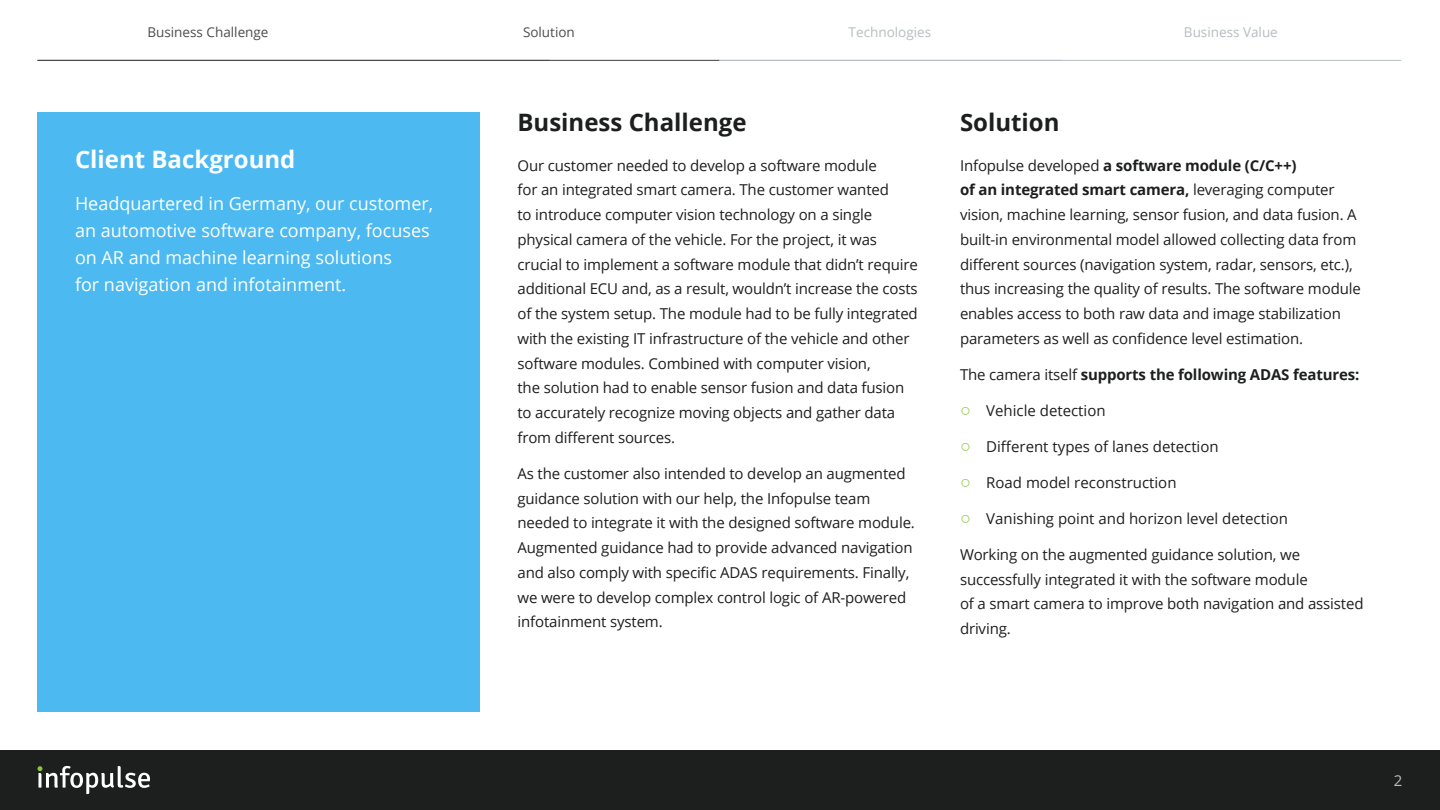
<style>
.page{position:relative;width:1440px;height:810px;background:#fff}
.page>*{position:absolute;margin:0;border:0;box-sizing:border-box;transform-origin:0 0}
.t1{font:700 24px "Open Sans";color:#1d1e1e}
.t2{font:700 24px "Open Sans";color:#fff}
.t3{font:18px/27px "Open Sans";color:#fff}
.t4{font:15px/24.8px "Open Sans";letter-spacing:-.01em;color:#1d1e1e}
.t5{font:700 15px "Open Sans";letter-spacing:-.01em;color:#1d1e1e}
.t6{font:15px "Open Sans";color:#b5bec0}
.t7{font:13.5px "Open Sans";color:#4b4d4d}
.t8{font:13.5px "Open Sans";color:#b5bec0}
.s1{font-weight:700}
.s2{font-weight:400}
.s3{font-family:"Arial";font-size:18px;color:#8bc53f}
</style>
<div class="page">
<div style="left:0;top:750px;width:1440px;height:60px;background:#1d1e1e"></div>
<svg style="left:37px;top:766px;width:113px;height:28px"></svg>
<div style="left:38px;top:112px;width:442px;height:600px;background:#4cb9f1"></div>
<hr style="left:38px;top:60px;width:340px;height:1px;background:#4b4d4d">
<hr style="left:378px;top:60px;width:341px;height:1px;background:#4b4d4d">
<hr style="left:719px;top:60px;width:341px;height:1px;background:#b5bec0">
<hr style="left:1060px;top:60px;width:341px;height:1px;background:#b5bec0">
<p class="t7" style="left:147px;top:22px;width:123px">Business Challenge</p>
<p class="t7" style="left:523px;top:22px;width:53px">Solution</p>
<p class="t8" style="left:849px;top:22px;width:84px">Technologies</p>
<p class="t8" style="left:1184px;top:22px;width:95px">Business Value</p>
<h1 class="t2" style="left:75px;top:143px;width:222px">Client Background</h1>
<p class="t3" style="left:75px;top:190px;width:360px">Headquartered in Germany, our customer, an automotive software company, focuses on AR and machine learning solutions<br>for navigation and infotainment.</p>
<h1 class="t1" style="left:518px;top:105px;width:231px">Business Challenge</h1>
<p class="t4" style="left:518px;top:152px;width:402px">Our customer needed to develop a software module<br>for an integrated smart camera. The customer wanted<br>to introduce computer vision technology on a single physical camera of the vehicle. For the project, it was crucial to implement a software module that didn’t require additional ECU and, as a result, wouldn’t increase the costs of the system setup. The module had to be fully integrated with the existing IT infrastructure of the vehicle and other software modules. Combined with computer vision,<br>the solution had to enable sensor fusion and data fusion to accurately recognize moving objects and gather data from different sources.</p>
<p class="t4" style="left:518px;top:461px;width:399px">As the customer also intended to develop an augmented guidance solution with our help, the Infopulse team needed to integrate it with the designed software module.<br>Augmented guidance had to provide advanced navigation and also comply with specific ADAS requirements. Finally, we were to develop complex control logic of AR-powered infotainment system.</p>
<h1 class="t1" style="left:960px;top:105px;width:101px">Solution</h1>
<p class="t4" style="left:960px;top:152px;width:402px">Infopulse developed <span class="s1">a software module (С/С++)<br>of an integrated smart camera,</span> leveraging computer vision, machine learning, sensor fusion, and data fusion. A built-in environmental model allowed collecting data from different sources (navigation system, radar, sensors, etc.), thus increasing the quality of results. The software module enables access to both raw data and image stabilization parameters as well as confidence level estimation.</p>
<p class="t5" style="left:960px;top:364px;width:401px"><span class="s2">The camera itself</span> supports the following ADAS features:</p>
<p class="t4" style="left:960px;top:398px;width:147px"><span class="s3">○</span> Vehicle detection</p>
<p class="t4" style="left:960px;top:434px;width:260px"><span class="s3">○</span> Different types of lanes detection</p>
<p class="t4" style="left:960px;top:470px;width:218px"><span class="s3">○</span> Road model reconstruction</p>
<p class="t4" style="left:960px;top:506px;width:330px"><span class="s3">○</span> Vanishing point and horizon level detection</p>
<p class="t4" style="left:960px;top:542px;width:405px">Working on the augmented guidance solution, we successfully integrated it with the software module<br>of a smart camera to improve both navigation and assisted driving.</p>
<p class="t6" style="left:1394px;top:770px;width:10px">2</p>
</div>
